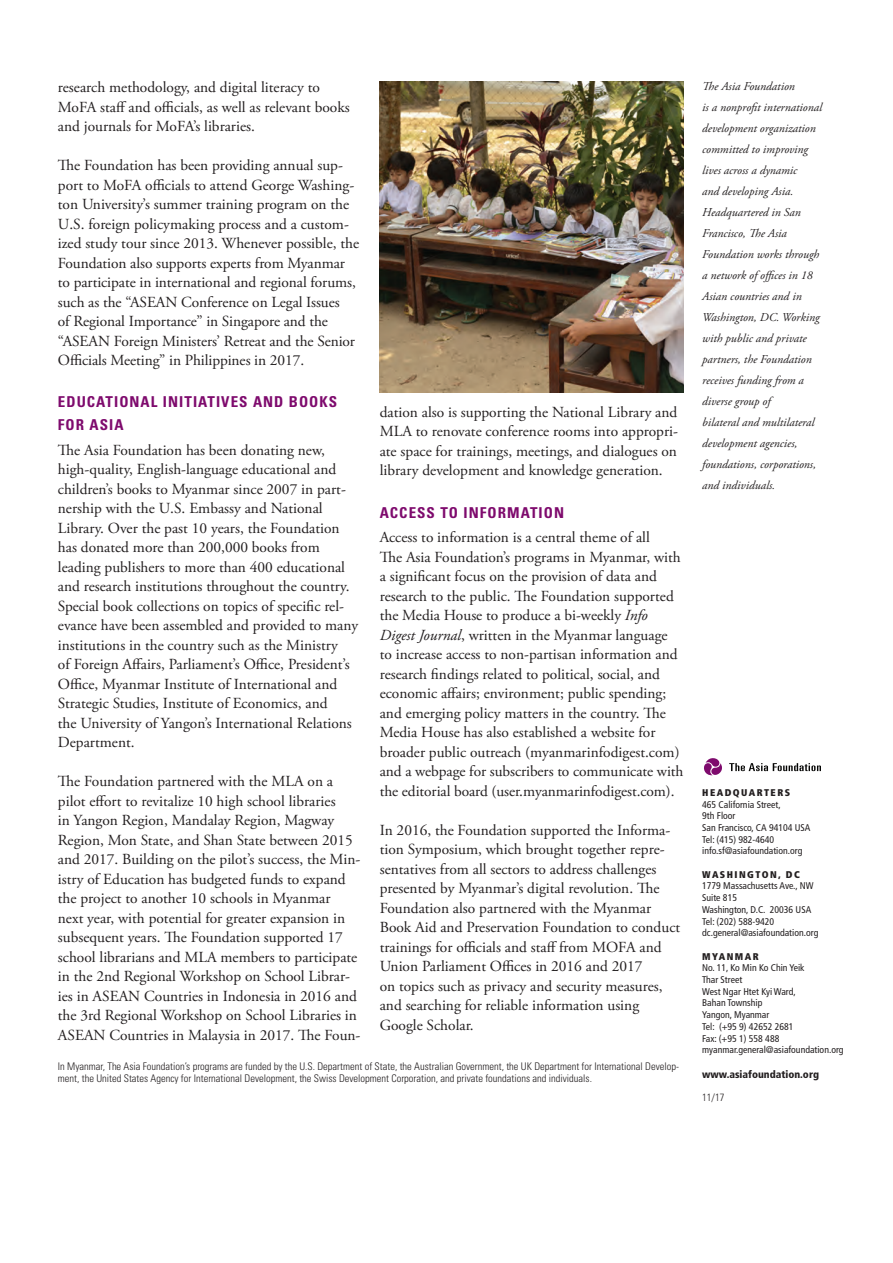
<style>
.page{position:relative;width:893px;height:1263px;background:#fff}
.page>*{position:absolute;margin:0;border:0;box-sizing:border-box;transform-origin:0 0}
.t1{font:15.3px/19.5px "Adobe Garamond Pro";color:#231f20}
.t2{font:700 condensed 15px/22.5px "Univers LT Std";letter-spacing:.07em;color:#7e0a6d}
.t3{font:italic 12px/21px "Adobe Garamond Pro";color:#231f20}
.t4{font:300 condensed 10.5px/12.6px "Univers LT Std";color:#231f20}
.t5{font:900 condensed 10.5px "Frutiger LT Std";color:#231f20}
.t6{font:condensed 9.75px/11.7px "Frutiger LT Std";color:#231f20}
.t7{font:900 condensed 9.75px "Frutiger LT Std";letter-spacing:.15em;color:#231f20}
.s1{font-style:italic}
</style>
<div class="page">
<svg style="left:704px;top:758px;width:117px;height:18px"></svg>
<img style="left:380px;top:81px;width:303px;height:311px">
<p class="t1" style="left:58px;top:78px;width:293px">research methodology, and digital literacy to<br>MoFA staff and officials, as well as relevant books and journals for MoFA’s libraries.</p>
<p class="t1" style="left:58px;top:156px;width:303px">The Foundation has been providing annual sup&shy;port to MoFA officials to attend George Washing&shy;ton University’s summer training program on the U.S. foreign policymaking process and a custom&shy;ized study tour since 2013. Whenever possible, the Foundation also supports experts from Myanmar to participate in international and regional forums, such as the “ASEAN Conference on Legal Issues<br>of Regional Importance” in Singapore and the “ASEAN Foreign Ministers’ Retreat and the Senior Officials Meeting” in Philippines in 2017.</p>
<p class="t2" style="left:58px;top:391px;width:281px">EDUCATIONAL INITIATIVES AND BOOKS<br>FOR ASIA</p>
<p class="t1" style="left:58px;top:440px;width:302px">The Asia Foundation has been donating new, high-quality, English-language educational and children’s books to Myanmar since 2007 in part&shy;nership with the U.S. Embassy and National Library. Over the past 10 years, the Foundation has donated more than 200,000 books from leading publishers to more than 400 educational and research institutions throughout the country.<br>Special book collections on topics of specific rel&shy;evance have been assembled and provided to many institutions in the country such as the Ministry<br>of Foreign Affairs, Parliament’s Office, President’s Office, Myanmar Institute of International and Strategic Studies, Institute of Economics, and<br>the University of Yangon’s International Relations Department.</p>
<p class="t1" style="left:58px;top:772px;width:304px">The Foundation partnered with the MLA on a pilot effort to revitalize 10 high school libraries<br>in Yangon Region, Mandalay Region, Magway Region, Mon State, and Shan State between 2015 and 2017. Building on the pilot’s success, the Min&shy;istry of Education has budgeted funds to expand the project to another 10 schools in Myanmar<br>next year, with potential for greater expansion in subsequent years. The Foundation supported 17 school librarians and MLA members to participate in the 2nd Regional Workshop on School Librar&shy;ies in ASEAN Countries in Indonesia in 2016 and the 3rd Regional Workshop on School Libraries in ASEAN Countries in Malaysia in 2017. The Foun-</p>
<p class="t1" style="left:380px;top:403px;width:300px;text-align:justify">dation also is supporting the National Library and MLA to renovate conference rooms into appropri&shy;ate space for trainings, meetings, and dialogues on library development and knowledge generation.</p>
<p class="t2" style="left:380px;top:501px;width:186px">ACCESS TO INFORMATION</p>
<p class="t1" style="left:380px;top:528px;width:305px">Access to information is a central theme of all<br>The Asia Foundation’s programs in Myanmar, with a significant focus on the provision of data and research to the public. The Foundation supported the Media House to produce a bi-weekly <span class="s1">Info Digest Journal</span>, written in the Myanmar language to increase access to non-partisan information and research findings related to political, social, and economic affairs; environment; public spending; and emerging policy matters in the country. The Media House has also established a website for broader public outreach (myanmarinfodigest.com) and a webpage for subscribers to communicate with the editorial board (user.myanmarinfodigest.com).</p>
<p class="t1" style="left:380px;top:821px;width:302px">In 2016, the Foundation supported the Informa&shy;tion Symposium, which brought together repre&shy;sentatives from all sectors to address challenges presented by Myanmar’s digital revolution. The Foundation also partnered with the Myanmar Book Aid and Preservation Foundation to conduct trainings for officials and staff from MOFA and Union Parliament Offices in 2016 and 2017<br>on topics such as privacy and security measures, and searching for reliable information using Google Scholar.</p>
<p class="t4" style="left:58px;top:1059px;width:623px">In Myanmar, The Asia Foundation’s programs are funded by the U.S. Department of State, the Australian Government, the UK Department for International Develop&shy;ment, the United States Agency for International Development, the Swiss Development Corporation, and private foundations and individuals.</p>
<p class="t3" style="left:702px;top:76px;width:121px">The Asia Foundation<br>is a nonprofit international development organization committed to improving lives across a dynamic<br>and developing Asia.<br>Headquartered in San<br>Francisco, The Asia<br>Foundation works through a network of offices in 18<br>Asian countries and in<br>Washington, DC. Working with public and private partners, the Foundation receives funding from a diverse group of<br>bilateral and multilateral development agencies, foundations, corporations, and individuals.</p>
<p class="t7" style="left:702px;top:786px;width:89px">HEADQUARTERS</p>
<p class="t6" style="left:702px;top:798px;width:110px">465 California Street,<br>9th Floor<br>San Francisco, CA 94104 USA<br>Tel: (415) 982-4640 info.sf@asiafoundation.org</p>
<p class="t7" style="left:702px;top:868px;width:99px">WASHINGTON, DC</p>
<p class="t6" style="left:702px;top:880px;width:118px">1779 Massachusetts Ave., NW<br>Suite 815<br>Washington, D.C. 20036 USA<br>Tel: (202) 588-9420 dc.general@asiafoundation.org</p>
<p class="t7" style="left:702px;top:950px;width:58px">MYANMAR</p>
<p class="t6" style="left:702px;top:962px;width:143px">No. 11, Ko Min Ko Chin Yeik<br>Thar Street<br>West Ngar Htet Kyi Ward,<br>Bahan Township<br>Yangon, Myanmar<br>Tel: (+95 9) 42652 2681<br>Fax: (+95 1) 558 488 myanmar.general@asiafoundation.org</p>
<p class="t5" style="left:702px;top:1068px;width:118px">www.asiafoundation.org</p>
<p class="t4" style="left:702px;top:1091px;width:24px">11/17</p>
</div>
